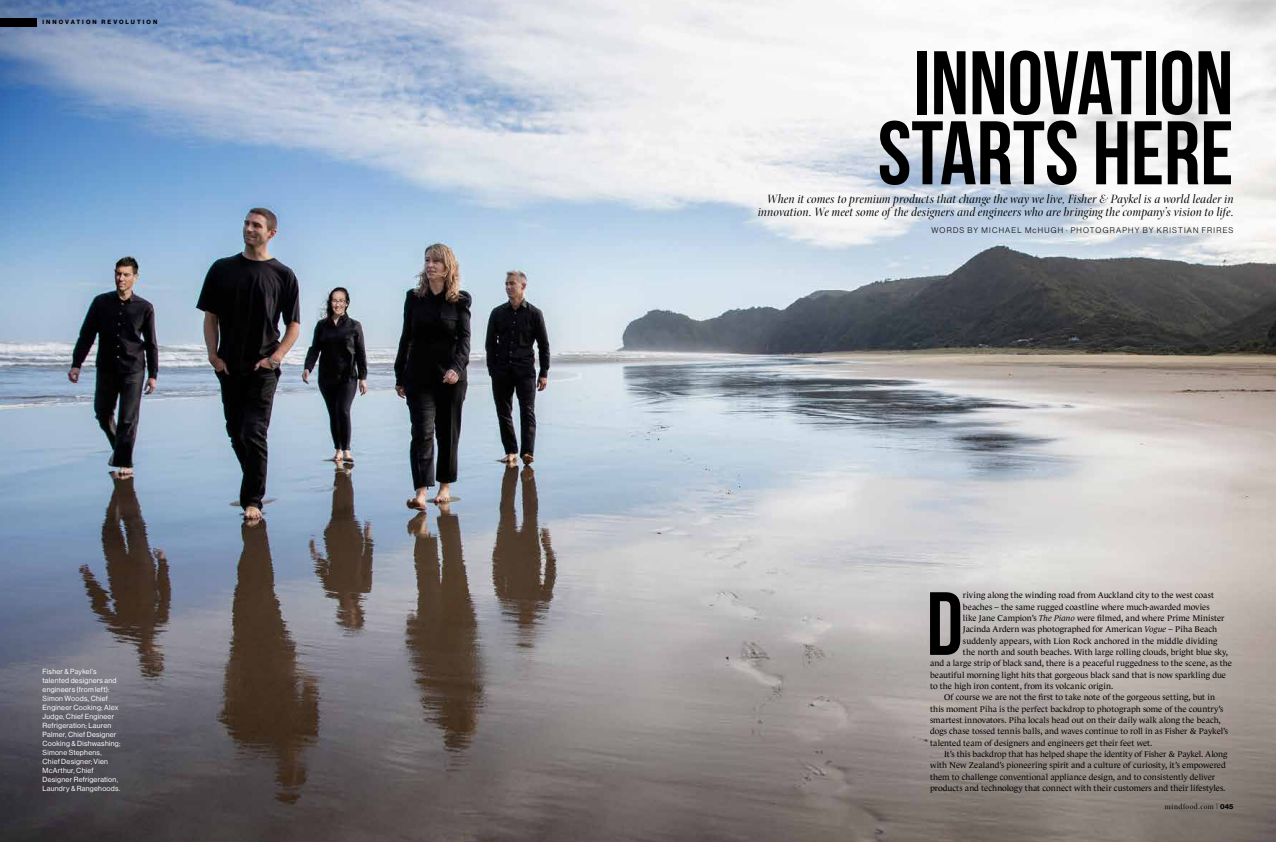
<style>
.page{position:relative;width:1276px;height:842px;background:#fff}
.page>*{position:absolute;margin:0;border:0;box-sizing:border-box;transform-origin:0 0}
.t1{font:90px/70px "Bebas Neue";color:#000;text-align:center}
.t2{font:89.5px "Bebas Neue";color:#000}
.t3{font:italic 13px/13px "Arepo";letter-spacing:.01em;color:#000;text-align:right}
.t4{font:8.5px "Le Monde Journal Ptf";color:#000}
.t5{font:8px "N Haas Grotesk DS Pro 45 Lt";letter-spacing:.15em;color:#000}
.t6{font:8px "Arepo";letter-spacing:.055em;color:#000}
.t7{font:7.2px/9px "N Haas Grotesk DS Pro 55 Rg";letter-spacing:.035em;color:#fff}
.t8{font:6px "N Haas Grotesk DS Pro 75 Bd";letter-spacing:.34em;color:#000}
.s1{font-style:italic}
.s2{font-family:"N Haas Grotesk DS Pro 75 Bd";font-size:7px}
</style>
<div class="page">
<img style="left:0;top:0;width:1276px;height:842px">
<div style="left:0;top:18px;width:37px;height:9px;background:#000"></div>
<p class="t8" style="left:43px;top:19px;width:116px">INNOVATION REVOLUTION</p>
<p class="t7" style="left:43px;top:667px;width:79px">Fisher &amp; Paykel’s talented designers and engineers (from left):<br>Simon Woods, Chief<br>Engineer Cooking; Alex<br>Judge, Chief Engineer<br>Refrigeration; Lauren<br>Palmer, Chief Designer<br>Cooking &amp; Dishwashing;<br>Simone Stephens,<br>Chief Designer; Vien<br>McArthur, Chief<br>Designer Refrigeration,<br>Laundry &amp; Rangehoods.</p>
<h1 class="t1" style="left:877px;top:47px;width:357px">INNOVATION<br>STARTS HERE</h1>
<h3 class="t3" style="left:758px;top:193px;width:477px">When it comes to premium products that change the way we live, Fisher &amp; Paykel is a world leader in innovation. We meet some of the designers and engineers who are bringing the company’s vision to life.</h3>
<p class="t5" style="left:931px;top:226px;width:303px">WORDS BY MICHAEL McHUGH ∙ PHOTOGRAPHY BY KRISTIAN FRIRES</p>
<h2 class="t2" style="left:926px;top:575px;width:38px">D</h2>
<p class="t4" style="left:963px;top:589px;width:252px">riving along the winding road from Auckland city to the west coast</p>
<p class="t4" style="left:963px;top:600px;width:248px">beaches – the same rugged coastline where much-awarded movies</p>
<p class="t4" style="left:963px;top:611px;width:263px">like Jane Campion’s <span class="s1">The Piano</span> were filmed, and where Prime Minister</p>
<p class="t4" style="left:963px;top:623px;width:256px">Jacinda Ardern was photographed for American <span class="s1">Vogue</span> – Piha Beach</p>
<p class="t4" style="left:963px;top:634px;width:256px">suddenly appears, with Lion Rock anchored in the middle dividing</p>
<p class="t4" style="left:963px;top:645px;width:267px">the north and south beaches. With large rolling clouds, bright blue sky,</p>
<p class="t4" style="left:930px;top:657px;width:303px">and a large strip of black sand, there is a peaceful ruggedness to the scene, as the</p>
<p class="t4" style="left:930px;top:668px;width:298px">beautiful morning light hits that gorgeous black sand that is now sparkling due</p>
<p class="t4" style="left:930px;top:679px;width:185px">to the high iron content, from its volcanic origin.</p>
<p class="t4" style="left:944px;top:691px;width:272px">Of course we are not the first to take note of the gorgeous setting, but in</p>
<p class="t4" style="left:930px;top:702px;width:295px">this moment Piha is the perfect backdrop to photograph some of the country’s</p>
<p class="t4" style="left:930px;top:713px;width:292px">smartest innovators. Piha locals head out on their daily walk along the beach,</p>
<p class="t4" style="left:930px;top:725px;width:299px">dogs chase tossed tennis balls, and waves continue to roll in as Fisher &amp; Paykel’s</p>
<p class="t4" style="left:930px;top:736px;width:224px">talented team of designers and engineers get their feet wet.</p>
<p class="t4" style="left:944px;top:747px;width:285px">It’s this backdrop that has helped shape the identity of Fisher &amp; Paykel. Along</p>
<p class="t4" style="left:930px;top:759px;width:297px">with New Zealand’s pioneering spirit and a culture of curiosity, it’s empowered</p>
<p class="t4" style="left:930px;top:770px;width:287px">them to challenge conventional appliance design, and to consistently deliver</p>
<p class="t4" style="left:930px;top:781px;width:297px">products and technology that connect with their customers and their lifestyles.</p>
<p class="t6" style="left:1165px;top:802px;width:70px">mindfood.com | <span class="s2">045</span></p>
</div>
